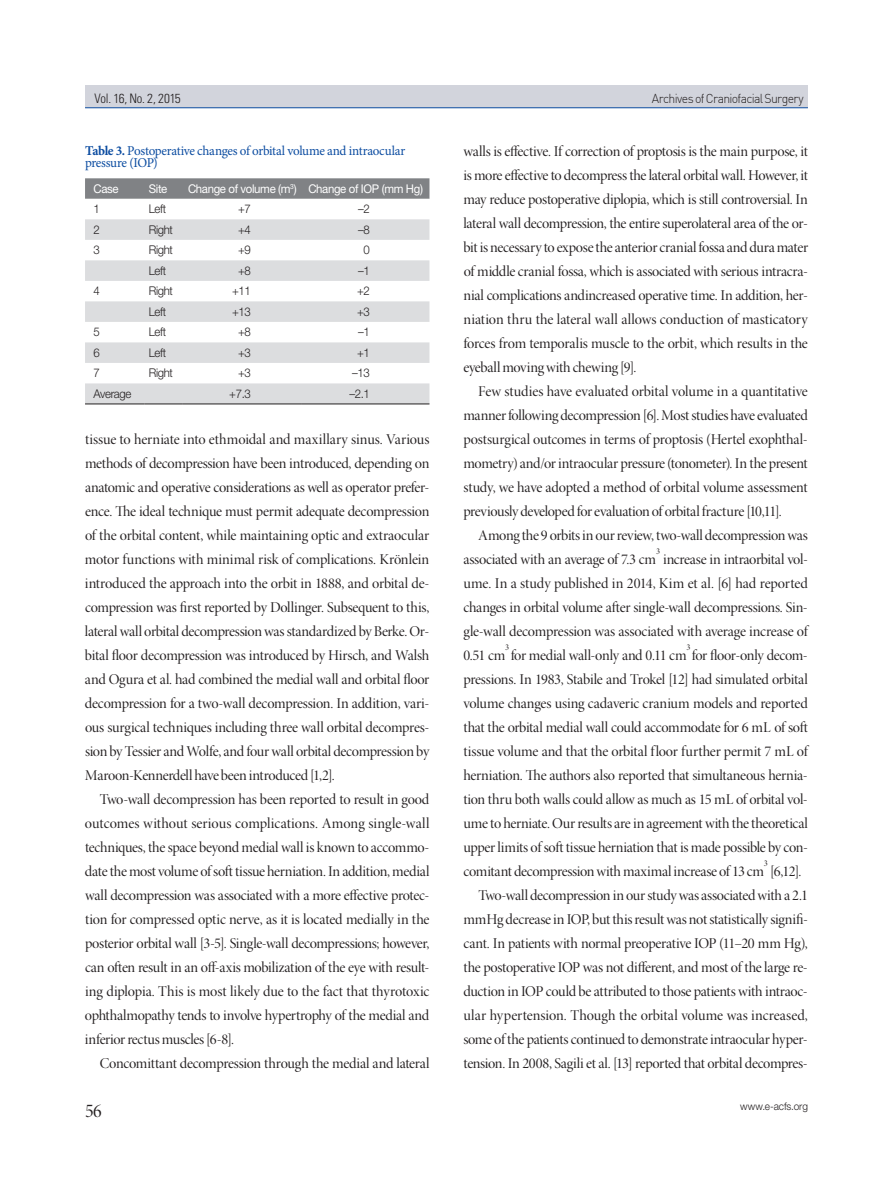
<style>
.page{position:relative;width:893px;height:1191px;background:#fff}
.page>*{position:absolute;margin:0;border:0;box-sizing:border-box;transform-origin:0 0}
.t1{font:19.5px "Minion Pro Disp";color:#231f20;scale:.96 1}
.t2{font:15px/24px "Minion Pro Disp";letter-spacing:-.02em;color:#231f20;text-align:justify}
.t3{font:13.5px/12.8px "Minion Pro";letter-spacing:-.025em;color:#0d4da1}
.t4{font:300 condensed 13.05px "Univers";letter-spacing:-.015em;color:#231f20;scale:.96 1}
.t5{font:300 12.75px "DIN";letter-spacing:-.055em;color:#231f20;scale:.96 1}
.t6{font:300 12px "Helvetica Neue LT Std";letter-spacing:-.03em;color:#231f20;scale:.95 1}
.t7{font:12px "Helvetica Neue LT Std";letter-spacing:-.03em;color:#fff;scale:.95 1}
.t8{font:300 10.5px "Helvetica Neue LT Std";letter-spacing:-.005em;color:#231f20;scale:.96 1}
.t9{font:8.7px "Minion Pro Disp";color:#231f20}
.s1{font-weight:700}
</style>
<div class="page">
<div style="left:85px;top:85px;width:723px;height:22px;background:#d2d4dc"></div>
<hr style="left:85px;top:107px;width:723px;height:1px;background:#0d4da1">
<svg style="left:85px;top:178px;width:344px;height:21px;background:#838588"></svg>
<svg style="left:85px;top:219px;width:344px;height:185px;fill:#dcdddf"></svg>
<hr style="left:85px;top:404px;width:60px;height:1px;background:#231f20">
<hr style="left:145px;top:404px;width:38px;height:1px;background:#231f20">
<hr style="left:183px;top:404px;width:119px;height:1px;background:#231f20">
<hr style="left:302px;top:404px;width:127px;height:1px;background:#231f20">
<p class="t4" style="left:95px;top:91px;width:91px">Vol. 16, No. 2, 2015</p>
<p class="t5" style="left:652px;top:90px;width:160px">Archives of Craniofacial Surgery</p>
<p class="t3" style="left:85px;top:144px;width:322px"><span class="s1">Table 3.</span> Postoperative changes of orbital volume and intraocular pressure (IOP)</p>
<p class="t7" style="left:94px;top:181px;width:28px">Case</p>
<p class="t7" style="left:149px;top:181px;width:21px">Site</p>
<p class="t7" style="left:188px;top:181px;width:249px">Change of volume (m<sup>3</sup>) Change of IOP (mm Hg)</p>
<p class="t6" style="left:94px;top:201px;width:8px">1</p>
<p class="t6" style="left:149px;top:201px;width:20px">Left</p>
<p class="t6" style="left:238px;top:201px;width:15px">+7</p>
<p class="t6" style="left:358px;top:201px;width:14px">–2</p>
<p class="t6" style="left:94px;top:222px;width:8px">2</p>
<p class="t6" style="left:149px;top:222px;width:27px">Right</p>
<p class="t6" style="left:238px;top:222px;width:15px">+4</p>
<p class="t6" style="left:358px;top:222px;width:14px">–8</p>
<p class="t6" style="left:94px;top:242px;width:8px">3</p>
<p class="t6" style="left:149px;top:242px;width:27px">Right</p>
<p class="t6" style="left:238px;top:242px;width:15px">+9</p>
<p class="t6" style="left:364px;top:242px;width:8px">0</p>
<p class="t6" style="left:149px;top:263px;width:20px">Left</p>
<p class="t6" style="left:238px;top:263px;width:15px">+8</p>
<p class="t6" style="left:358px;top:263px;width:14px">–1</p>
<p class="t6" style="left:94px;top:283px;width:8px">4</p>
<p class="t6" style="left:149px;top:283px;width:27px">Right</p>
<p class="t6" style="left:232px;top:283px;width:21px">+11</p>
<p class="t6" style="left:357px;top:283px;width:15px">+2</p>
<p class="t6" style="left:149px;top:304px;width:20px">Left</p>
<p class="t6" style="left:232px;top:304px;width:21px">+13</p>
<p class="t6" style="left:357px;top:304px;width:15px">+3</p>
<p class="t6" style="left:94px;top:324px;width:8px">5</p>
<p class="t6" style="left:149px;top:324px;width:20px">Left</p>
<p class="t6" style="left:238px;top:324px;width:15px">+8</p>
<p class="t6" style="left:358px;top:324px;width:14px">–1</p>
<p class="t6" style="left:94px;top:345px;width:8px">6</p>
<p class="t6" style="left:149px;top:345px;width:20px">Left</p>
<p class="t6" style="left:238px;top:345px;width:15px">+3</p>
<p class="t6" style="left:357px;top:345px;width:15px">+1</p>
<p class="t6" style="left:94px;top:365px;width:8px">7</p>
<p class="t6" style="left:149px;top:365px;width:27px">Right</p>
<p class="t6" style="left:238px;top:365px;width:15px">+3</p>
<p class="t6" style="left:352px;top:365px;width:20px">–13</p>
<p class="t6" style="left:94px;top:386px;width:41px">Average</p>
<p class="t6" style="left:229px;top:386px;width:24px">+7.3</p>
<p class="t6" style="left:349px;top:386px;width:23px">–2.1</p>
<p class="t2" style="left:85px;top:428px;width:346px">tissue to herniate into ethmoidal and maxillary sinus. Various methods of decompression have been introduced, depending on anatomic and operative considerations as well as operator prefer&shy;ence. The ideal technique must permit adequate decompression of the orbital content, while maintaining optic and extraocular motor functions with minimal risk of complications. Krönlein introduced the approach into the orbit in 1888, and orbital de&shy;compression was first reported by Dollinger. Subsequent to this, lateral wall orbital decompression was standardized by Berke. Or&shy;bital floor decompression was introduced by Hirsch, and Walsh and Ogura et al. had combined the medial wall and orbital floor decompression for a two-wall decompression. In addition, vari&shy;ous surgical techniques including three wall orbital decompres&shy;sion by Tessier and Wolfe, and four wall orbital decompression by Maroon-Kennerdell have been introduced [1,2].</p>
<p class="t2" style="left:85px;top:788px;width:346px;text-indent:15px">Two-wall decompression has been reported to result in good outcomes without serious complications. Among single-wall techniques, the space beyond medial wall is known to accommo&shy;date the most volume of soft tissue herniation. In addition, medial wall decompression was associated with a more effective protec&shy;tion for compressed optic nerve, as it is located medially in the posterior orbital wall [3-5]. Single-wall decompressions; however, can often result in an off-axis mobilization of the eye with result&shy;ing diplopia. This is most likely due to the fact that thyrotoxic ophthalmopathy tends to involve hypertrophy of the medial and inferiorrectusmuscles[6-8].</p>
<p class="t2" style="left:100px;top:1052px;width:331px">Concomittant decompression through the medial and lateral</p>
<h1 class="t1" style="left:85px;top:1099px;width:19px">56</h1>
<p class="t2" style="left:463px;top:140px;width:346px">walls is effective. If correction of proptosis is the main purpose, it is more effective to decompress the lateral orbital wall. However, it may reduce postoperative diplopia, which is still controversial. In lateral wall decompression, the entire superolateral area of the or&shy;bitis necessary to exposethe anteriorcranialfossa and duramater of middle cranial fossa, which is associated with serious intracra&shy;nial complications andincreased operative time. In addition, her&shy;niation thru the lateral wall allows conduction of masticatory forces from temporalis muscle to the orbit, which results in the eyeballmovingwith chewing [9].</p>
<p class="t2" style="left:463px;top:380px;width:346px;text-indent:15px">Few studies have evaluated orbital volume in a quantitative mannerfollowing decompression[6].Moststudies haveevaluated postsurgical outcomes in terms of proptosis (Hertel exophthal&shy;mometry) and/or intraocular pressure (tonometer). In the present study, we have adopted a method of orbital volume assessment previously developed forevaluation of orbitalfracture[10,11].</p>
<p class="t2" style="left:463px;top:524px;width:346px;text-indent:15px">Among the 9 orbitsin ourreview,two-wall decompressionwas associated with an average of 7.3 cm</p>
<p class="t9" style="left:656px;top:546px;width:5px">3</p>
<p class="t2" style="left:463px;top:548px;width:346px;text-indent:200px">increase in intraorbital vol&shy;ume. In a study published in 2014, Kim et al. [6] had reported changes in orbital volume after single-wall decompressions. Sin&shy;gle-wall decompression was associated with average increase of 0.51 cm for medial wall-only and 0.11 cm for floor-only decom-</p>
<p class="t9" style="left:505px;top:642px;width:5px">3</p>
<p class="t9" style="left:686px;top:642px;width:5px">3</p>
<p class="t2" style="left:463px;top:668px;width:346px">pressions. In 1983, Stabile and Trokel [12] had simulated orbital volume changes using cadaveric cranium models and reported that the orbital medial wall could accommodate for 6 mL of soft tissue volume and that the orbital floor further permit 7 mL of herniation. The authors also reported that simultaneous hernia&shy;tion thru both walls could allow as much as 15 mL of orbital vol&shy;ume to herniate. Our results are in agreement with the theoretical upper limits of soft tissue herniation that is made possible by con&shy;comitant decompressionwithmaximal increase of 13 cm [6,12].</p>
<p class="t9" style="left:764px;top:858px;width:5px">3</p>
<p class="t2" style="left:463px;top:884px;width:346px;text-indent:15px">Two-wall decompression in ourstudywas associatedwith a 2.1 mmHg decrease in IOP, but this result was not statistically signifi&shy;cant. In patients with normal preoperative IOP (11–20 mm Hg), the postoperative IOP was not different, and most of the large re&shy;duction in IOP could be attributed to those patients with intraoc&shy;ular hypertension. Though the orbital volume was increased, some of the patients continued to demonstrate intraocular hyper&shy;tension. In 2008, Sagili et al. [13] reported that orbital decompres-</p>
<p class="t8" style="left:740px;top:1100px;width:72px">www.e-acfs.org</p>
</div>
